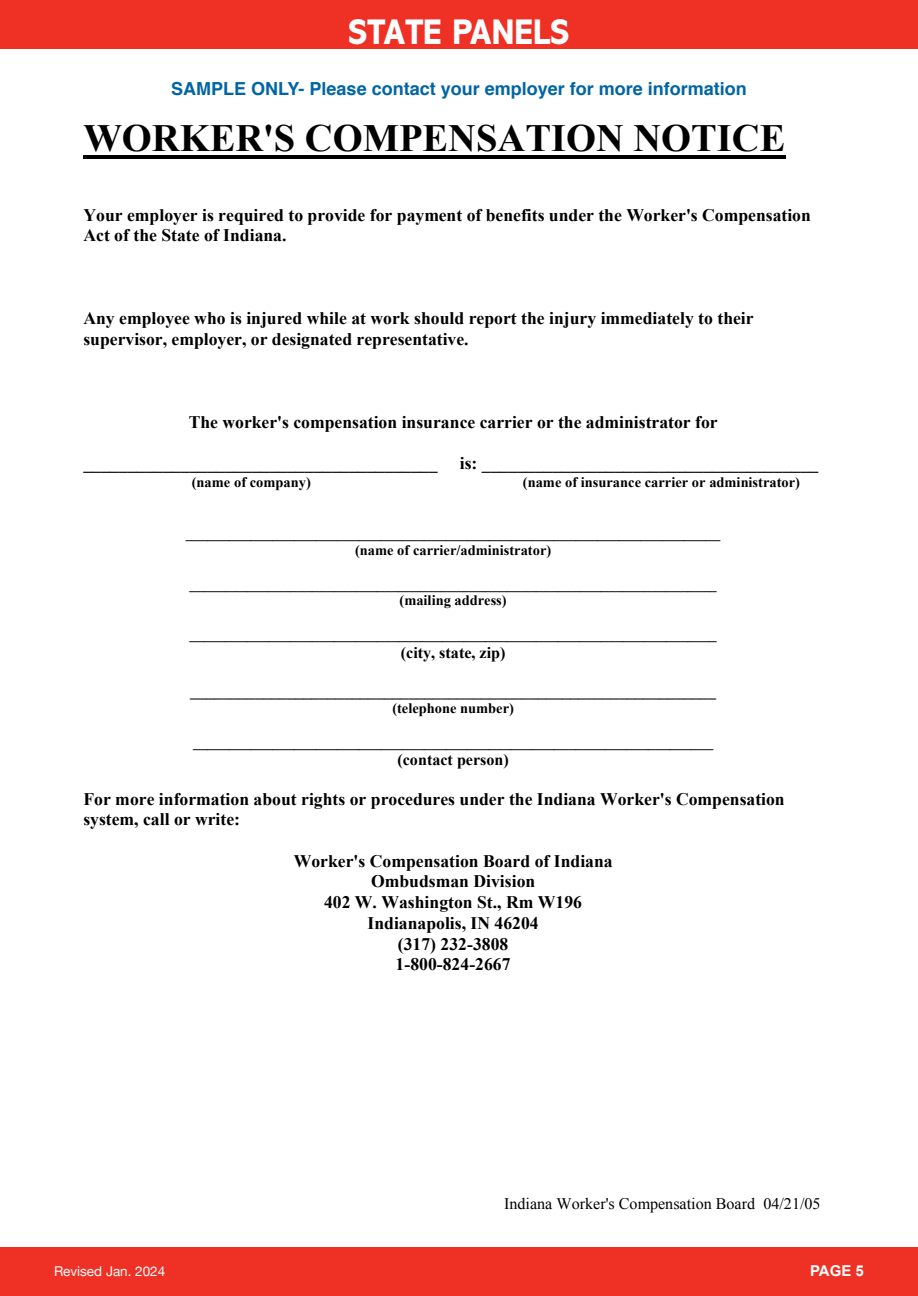
<style>
.page{position:relative;width:918px;height:1296px;background:#fff}
.page>*{position:absolute;margin:0;border:0;box-sizing:border-box;transform-origin:0 0}
.t1{font:700 38.55px "Times New Roman";color:#000}
.t2{font:800 36px "Abadi MT Pro";color:#fff;scale:.9 1}
.t3{font:700 18px "Helvetica";color:#0065a4}
.t4{font:700 17.55px/20.7px "Times New Roman";color:#000}
.t5{font:700 16.05px "Times New Roman";color:#000}
.t6{font:16.05px "Times New Roman";color:#000}
.t7{font:700 15px "Arial";color:#fff}
.t8{font:700 14.4px/17px "Times New Roman";color:#000;text-align:center}
.t9{font:13.5px "Helvetica Neue";color:#fff}
</style>
<div class="page">
<div style="left:0;top:0;width:918px;height:49px;background:#ee3124"></div>
<div style="left:0;top:1247px;width:918px;height:49px;background:#ee3124"></div>
<hr style="left:83px;top:155px;width:702px;height:4px;background:#000">
<h2 class="t2" style="left:349px;top:12px;width:247px">STATE PANELS</h2>
<p class="t3" style="left:171px;top:74px;width:577px">SAMPLE ONLY- Please contact your employer for more information</p>
<h1 class="t1" style="left:83px;top:112px;width:703px">WORKER'S COMPENSATION NOTICE</h1>
<p class="t4" style="left:83px;top:204px;width:729px">Your employer is required to provide for payment of benefits under the Worker's Compensation<br>Act of the State of Indiana.</p>
<p class="t4" style="left:83px;top:308px;width:672px">Any employee who is injured while at work should report the injury immediately to their supervisor, employer, or designated representative.</p>
<p class="t4" style="left:189px;top:411px;width:530px">The worker's compensation insurance carrier or the administrator for</p>
<p class="t4" style="left:83px;top:453px;width:356px">________________________________________</p>
<p class="t4" style="left:460px;top:453px;width:360px">is: ______________________________________</p>
<p class="t8" style="left:192px;top:473px;width:121px">(name of company)</p>
<p class="t8" style="left:523px;top:473px;width:279px">(name of insurance carrier or administrator)</p>
<p class="t8" style="left:186px;top:524px;width:536px">__________________________________________________________________________ (name of carrier/administrator)</p>
<p class="t8" style="left:190px;top:575px;width:529px">_________________________________________________________________________ (mailing address)</p>
<p class="t8" style="left:190px;top:626px;width:529px">_________________________________________________________________________</p>
<p class="t5" style="left:401px;top:641px;width:106px">(city, state, zip)</p>
<p class="t5" style="left:190px;top:679px;width:527px">_________________________________________________________________</p>
<p class="t8" style="left:392px;top:699px;width:123px">(telephone number)</p>
<p class="t8" style="left:193px;top:733px;width:522px">________________________________________________________________________</p>
<p class="t5" style="left:397px;top:749px;width:113px">(contact person)</p>
<p class="t4" style="left:83px;top:788px;width:703px">For more information about rights or procedures under the Indiana Worker's Compensation system, call or write:</p>
<p class="t4" style="left:294px;top:850px;width:320px;text-align:center">Worker's Compensation Board of Indiana<br>Ombudsman Division<br>402 W. Washington St., Rm W196<br>Indianapolis, IN 46204<br>(317) 232-3808<br>1-800-824-2667</p>
<p class="t6" style="left:504px;top:1193px;width:318px">Indiana Worker's Compensation Board 04/21/05</p>
<p class="t9" style="left:54px;top:1262px;width:113px">Revised Jan. 2024</p>
<p class="t7" style="left:810px;top:1261px;width:55px">PAGE 5</p>
</div>
